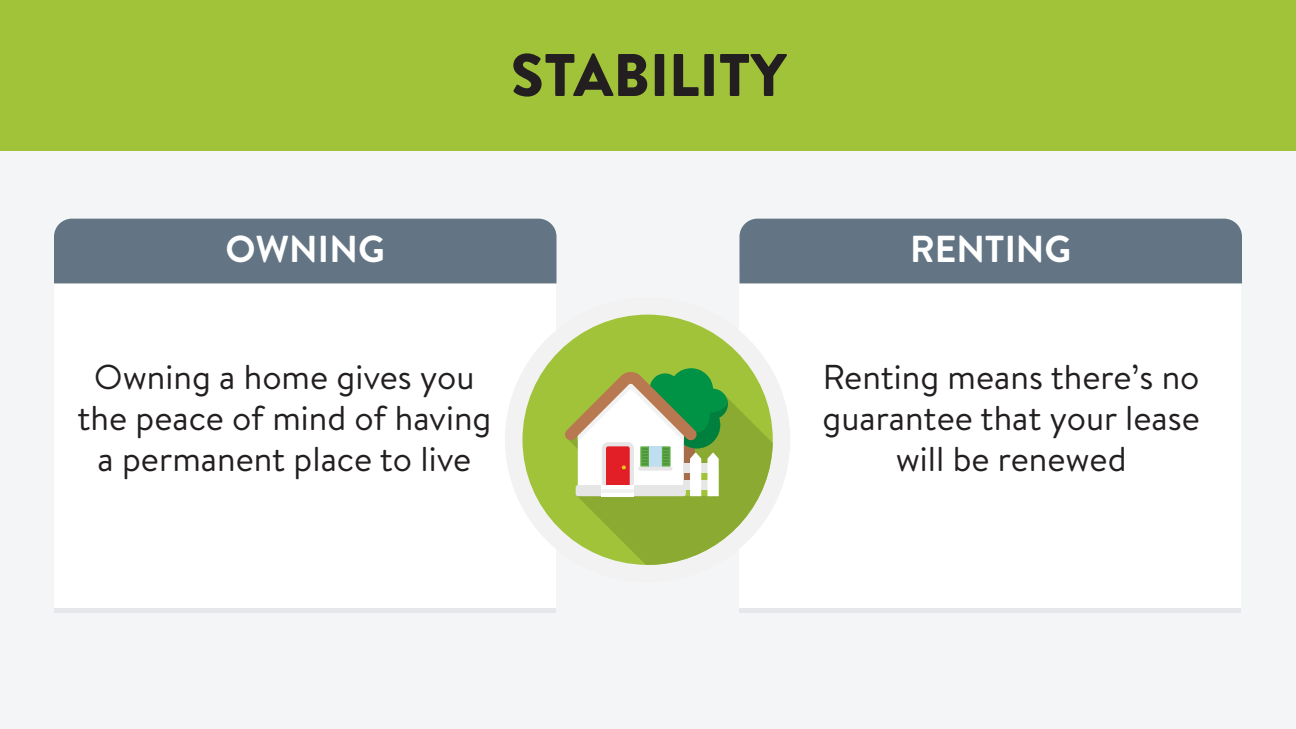
<style>
.page{position:relative;width:1296px;height:729px;background:#f4f5f6}
.page>*{position:absolute;margin:0;border:0;box-sizing:border-box;transform-origin:0 0}
.t1{font:900 60px "Brandon Text";color:#231f20}
.t2{font:700 37.5px "Brandon Text";color:#fff}
.t3{font:34.5px/41.4px "Brandon Text";color:#231f20;text-align:center}
</style>
<div class="page">
<div style="left:54px;top:608px;width:502px;height:5px;background:#e5e7ea"></div>
<div style="left:54px;top:267px;width:502px;height:341px;background:#fff"></div>
<div style="left:740px;top:608px;width:501px;height:5px;background:#e5e7ea"></div>
<div style="left:740px;top:267px;width:501px;height:341px;background:#fff"></div>
<div style="left:54px;top:219px;width:502px;height:64px;background:#637584"></div>
<div style="left:740px;top:219px;width:502px;height:64px;background:#637584"></div>
<div style="left:505px;top:297px;width:285px;height:285px;background:#f2f2f2;border-radius:50%"></div>
<svg style="left:522px;top:315px;width:236px;height:221px;fill:#a1c33a"></svg>
<svg style="left:567px;top:381px;width:206px;height:184px;fill:#8baa32"></svg>
<div style="left:669px;top:368px;width:44px;height:44px;background:#009245;border-radius:50%"></div>
<svg style="left:554px;top:373px;width:174px;height:123px"></svg>
<div style="left:0;top:0;width:1296px;height:150px;background:#a1c33a"></div>
<h1 class="t1" style="left:511px;top:33px;width:277px">STABILITY</h1>
<p class="t2" style="left:225px;top:223px;width:161px">OWNING</p>
<p class="t2" style="left:910px;top:223px;width:163px">RENTING</p>
<p class="t3" style="left:77px;top:355px;width:415px">Owning a home gives you the peace of mind of having a permanent place to live</p>
<p class="t3" style="left:823px;top:355px;width:379px">Renting means there’s no guarantee that your lease will be renewed</p>
</div>
